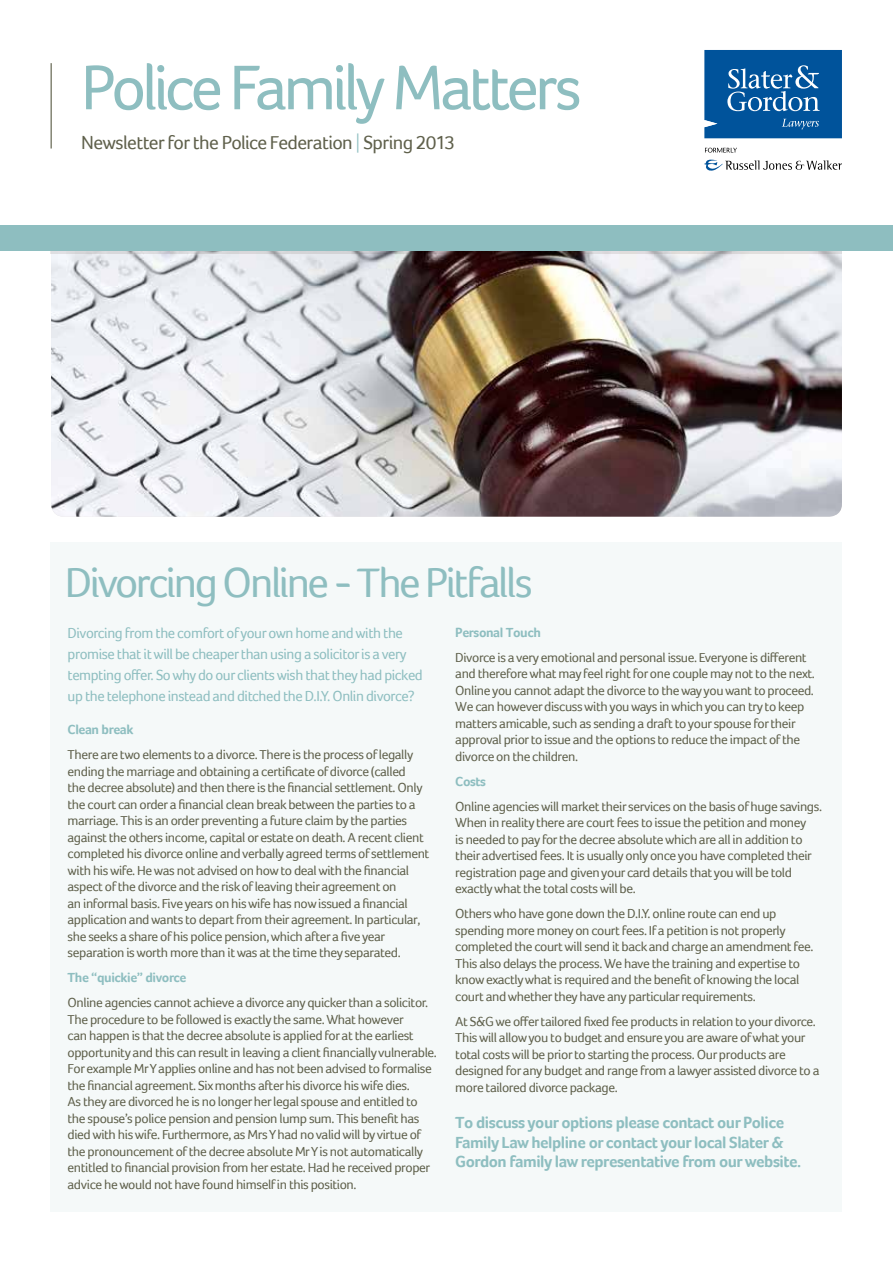
<style>
.page{position:relative;width:893px;height:1263px;background:#fff}
.page>*{position:absolute;margin:0;border:0;box-sizing:border-box;transform-origin:0 0}
.t1{font:64.95px "Foco";letter-spacing:-.065em;color:#8ebec0}
.t2{font:43.2px "Foco";letter-spacing:-.06em;color:#8ebec0}
.t3{font:19.5px "Foco";letter-spacing:-.03em;color:#5f604b}
.t4{font:700 16.5px/19.5px "Foco";letter-spacing:-.03em;color:#8ebec0}
.t5{font:15px/21px "Foco";letter-spacing:-.03em;color:#8ebec0}
.t6{font:13.5px/16.5px "Foco";letter-spacing:-.03em;color:#5f604b}
.t7{font:700 13.5px "Foco";letter-spacing:-.03em;color:#8ebec0}
.s1{font-weight:300;color:#8ebec0}
</style>
<div class="page">
<img style="left:51px;top:254px;width:791px;height:263px">
<svg style="left:51px;top:250px;width:791px;height:4px;background:#a4adaf"></svg>
<div style="left:0;top:225px;width:893px;height:25px;background:#8ebec0"></div>
<div style="left:51px;top:542px;width:791px;height:670px;background:#f5f9f9"></div>
<hr style="left:51px;top:63px;width:1px;height:86px;background:#5f604b">
<svg style="left:704px;top:50px;width:138px;height:88px;background:#1a64a5"></svg>
<svg style="left:705px;top:148px;width:32px;height:5px"></svg>
<svg style="left:704px;top:159px;width:138px;height:12px"></svg>
<h1 class="t1" style="left:81px;top:50px;width:502px">Police Family Matters</h1>
<h3 class="t3" style="left:81px;top:131px;width:376px">Newsletter for the Police Federation <span class="s1">|</span> Spring 2013</h3>
<h2 class="t2" style="left:65px;top:557px;width:469px">Divorcing Online - The Pitfalls</h2>
<p class="t5" style="left:68px;top:622px;width:357px">Divorcing from the comfort of your own home and with the promise that it will be cheaper than using a solicitor is a very tempting offer. So why do our clients wish that they had picked up the telephone instead and ditched the D.I.Y. Onlin divorce?</p>
<p class="t7" style="left:68px;top:722px;width:67px">Clean break</p>
<p class="t6" style="left:68px;top:746px;width:363px">There are two elements to a divorce. There is the process of legally ending the marriage and obtaining a certificate of divorce (called<br>the decree absolute) and then there is the financial settlement. Only the court can order a financial clean break between the parties to a marriage. This is an order preventing a future claim by the parties against the others income, capital or estate on death. A recent client completed his divorce online and verbally agreed terms of settlement with his wife. He was not advised on how to deal with the financial aspect of the divorce and the risk of leaving their agreement on<br>an informal basis. Five years on his wife has now issued a financial application and wants to depart from their agreement. In particular, she seeks a share of his police pension, which after a five year separation is worth more than it was at the time they separated.</p>
<p class="t7" style="left:68px;top:970px;width:120px">The “quickie” divorce</p>
<p class="t6" style="left:68px;top:994px;width:371px">Online agencies cannot achieve a divorce any quicker than a solicitor.<br>The procedure to be followed is exactly the same. What however<br>can happen is that the decree absolute is applied for at the earliest opportunity and this can result in leaving a client financially vulnerable.<br>For example Mr Y applies online and has not been advised to formalise the financial agreement. Six months after his divorce his wife dies.<br>As they are divorced he is no longer her legal spouse and entitled to the spouse’s police pension and pension lump sum. This benefit has died with his wife. Furthermore, as Mrs Y had no valid will by virtue of the pronouncement of the decree absolute Mr Y is not automatically entitled to financial provision from her estate. Had he received proper advice he would not have found himself in this position.</p>
<p class="t7" style="left:455px;top:624px;width:87px">Personal Touch</p>
<p class="t6" style="left:455px;top:649px;width:361px">Divorce is a very emotional and personal issue. Everyone is different and therefore what may feel right for one couple may not to the next.<br>Online you cannot adapt the divorce to the way you want to proceed.<br>We can however discuss with you ways in which you can try to keep matters amicable, such as sending a draft to your spouse for their approval prior to issue and the options to reduce the impact of the divorce on the children.</p>
<p class="t7" style="left:455px;top:773px;width:32px">Costs</p>
<p class="t6" style="left:455px;top:798px;width:368px">Online agencies will market their services on the basis of huge savings.<br>When in reality there are court fees to issue the petition and money<br>is needed to pay for the decree absolute which are all in addition to their advertised fees. It is usually only once you have completed their registration page and given your card details that you will be told exactly what the total costs will be.</p>
<p class="t6" style="left:455px;top:905px;width:360px">Others who have gone down the D.I.Y. online route can end up spending more money on court fees. If a petition is not properly completed the court will send it back and charge an amendment fee.<br>This also delays the process. We have the training and expertise to know exactly what is required and the benefit of knowing the local court and whether they have any particular requirements.</p>
<p class="t6" style="left:455px;top:1013px;width:366px">At S&amp;G we offer tailored fixed fee products in relation to your divorce.<br>This will allow you to budget and ensure you are aware of what your total costs will be prior to starting the process. Our products are designed for any budget and range from a lawyer assisted divorce to a more tailored divorce package.</p>
<p class="t4" style="left:455px;top:1113px;width:347px">To discuss your options please contact our Police<br>Family Law helpline or contact your local Slater &amp;<br>Gordon family law representative from our website.</p>
</div>
